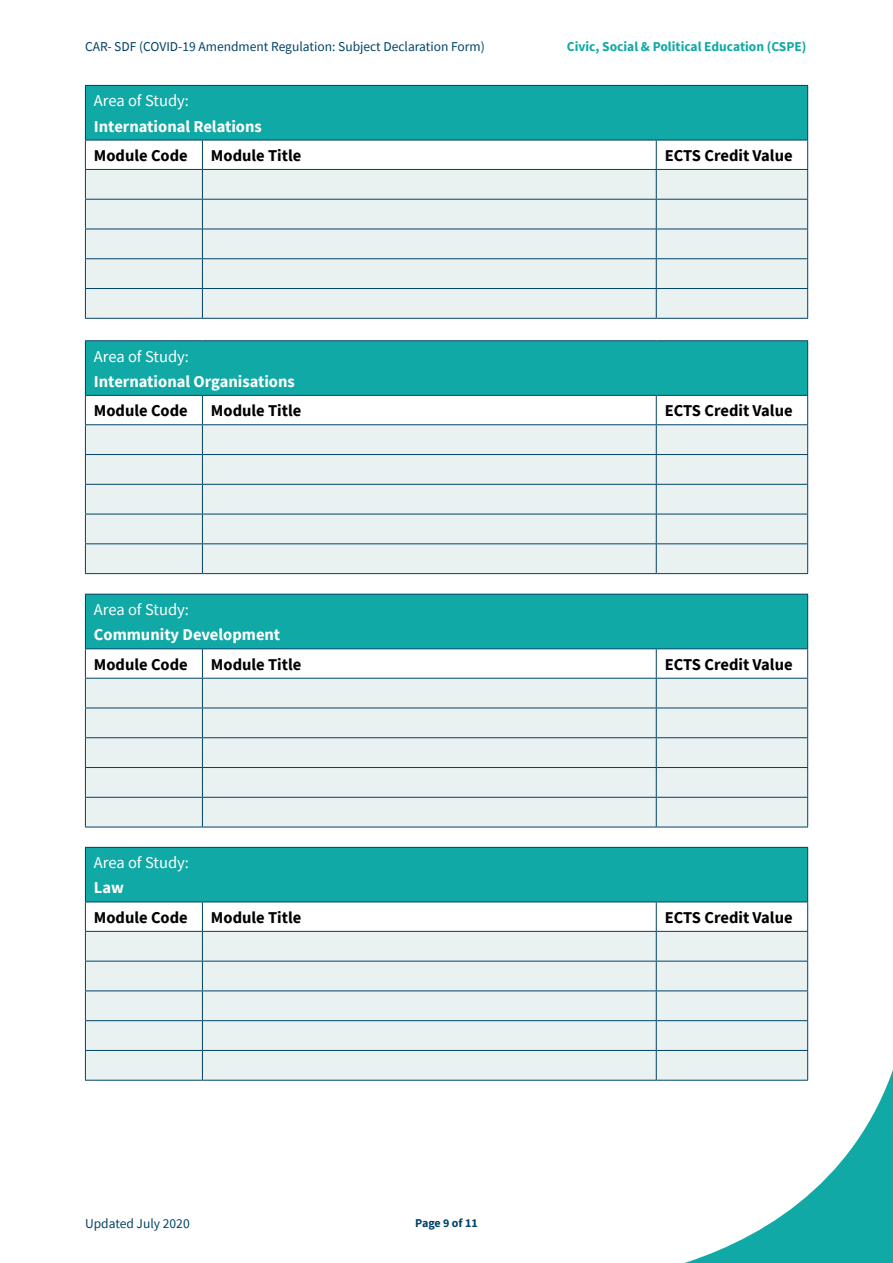
<style>
.page{position:relative;width:893px;height:1263px;background:#fff}
.page>*{position:absolute;margin:0;border:0;box-sizing:border-box;transform-origin:0 0}
.Body_text_2020{font:700 16.5px "Source Sans Pro";color:#000}
.Body_text_2020-2{font:700 16.5px "Source Sans Pro";color:#fff}
.Body_text_2020-3{font:16.5px "Source Sans Pro";color:#fff}
.t1{font:13.5px "Source Sans Pro";color:#004368}
.t2{font:700 13.5px "Source Sans Pro";color:#10a9a5}
.t3{font:700 12px "Source Sans Pro";letter-spacing:-.005em;color:#004368}
</style>
<div class="page">
<svg style="left:684px;top:953px;width:209px;height:310px"></svg>
<div style="left:85px;top:85px;width:723px;height:55px;background:#10a9a5"></div>
<hr style="left:85px;top:85px;width:117px;height:1px;background:#004368">
<hr style="left:85px;top:86px;width:1px;height:54px;background:#004368">
<hr style="left:202px;top:85px;width:454px;height:1px;background:#004368">
<hr style="left:656px;top:85px;width:152px;height:1px;background:#004368">
<hr style="left:807px;top:86px;width:1px;height:54px;background:#004368">
<svg style="left:85px;top:140px;width:723px;height:178px"></svg>
<hr style="left:85px;top:318px;width:117px;height:1px;background:#004368">
<hr style="left:202px;top:318px;width:454px;height:1px;background:#004368">
<hr style="left:656px;top:318px;width:152px;height:1px;background:#004368">
<div style="left:85px;top:341px;width:723px;height:54px;background:#10a9a5"></div>
<hr style="left:85px;top:340px;width:117px;height:1px;background:#004368">
<hr style="left:85px;top:341px;width:1px;height:54px;background:#004368">
<hr style="left:202px;top:340px;width:454px;height:1px;background:#004368">
<hr style="left:656px;top:340px;width:152px;height:1px;background:#004368">
<hr style="left:807px;top:341px;width:1px;height:54px;background:#004368">
<svg style="left:85px;top:395px;width:723px;height:178px"></svg>
<hr style="left:85px;top:573px;width:117px;height:1px;background:#004368">
<hr style="left:202px;top:573px;width:454px;height:1px;background:#004368">
<hr style="left:656px;top:573px;width:152px;height:1px;background:#004368">
<div style="left:85px;top:594px;width:723px;height:55px;background:#10a9a5"></div>
<div style="left:86px;top:679px;width:721px;height:148px;background:#e9f2f1"></div>
<hr style="left:85px;top:594px;width:117px;height:1px;background:#004368">
<hr style="left:85px;top:594px;width:1px;height:54px;background:#004368">
<hr style="left:202px;top:594px;width:454px;height:1px;background:#004368">
<hr style="left:656px;top:594px;width:152px;height:1px;background:#004368">
<hr style="left:807px;top:594px;width:1px;height:54px;background:#004368">
<hr style="left:85px;top:648px;width:117px;height:1px;background:#004368">
<hr style="left:202px;top:648px;width:454px;height:1px;background:#004368">
<hr style="left:656px;top:648px;width:152px;height:1px;background:#004368">
<svg style="left:85px;top:649px;width:723px;height:29px"></svg>
<hr style="left:85px;top:678px;width:117px;height:1px;background:#004368">
<hr style="left:85px;top:678px;width:1px;height:30px;background:#004368">
<hr style="left:202px;top:678px;width:454px;height:1px;background:#004368">
<hr style="left:202px;top:678px;width:1px;height:30px;background:#004368">
<hr style="left:656px;top:678px;width:152px;height:1px;background:#004368">
<hr style="left:656px;top:678px;width:1px;height:30px;background:#004368">
<hr style="left:807px;top:678px;width:1px;height:30px;background:#004368">
<hr style="left:85px;top:708px;width:117px;height:1px;background:#004368">
<hr style="left:202px;top:708px;width:454px;height:1px;background:#004368">
<hr style="left:656px;top:708px;width:152px;height:1px;background:#004368">
<hr style="left:85px;top:737px;width:117px;height:1px;background:#004368">
<hr style="left:202px;top:737px;width:454px;height:1px;background:#004368">
<hr style="left:656px;top:737px;width:152px;height:1px;background:#004368">
<hr style="left:85px;top:767px;width:117px;height:1px;background:#004368">
<hr style="left:202px;top:767px;width:454px;height:1px;background:#004368">
<hr style="left:656px;top:767px;width:152px;height:1px;background:#004368">
<hr style="left:85px;top:797px;width:117px;height:1px;background:#004368">
<svg style="left:85px;top:708px;width:1px;height:119px"></svg>
<hr style="left:202px;top:797px;width:454px;height:1px;background:#004368">
<svg style="left:202px;top:708px;width:1px;height:119px"></svg>
<hr style="left:656px;top:797px;width:152px;height:1px;background:#004368">
<svg style="left:656px;top:708px;width:1px;height:119px"></svg>
<svg style="left:807px;top:708px;width:1px;height:119px"></svg>
<hr style="left:85px;top:827px;width:117px;height:1px;background:#004368">
<hr style="left:202px;top:827px;width:454px;height:1px;background:#004368">
<hr style="left:656px;top:827px;width:152px;height:1px;background:#004368">
<div style="left:85px;top:847px;width:723px;height:55px;background:#10a9a5"></div>
<hr style="left:85px;top:847px;width:117px;height:1px;background:#004368">
<hr style="left:85px;top:848px;width:1px;height:53px;background:#004368">
<hr style="left:202px;top:847px;width:454px;height:1px;background:#004368">
<hr style="left:656px;top:847px;width:152px;height:1px;background:#004368">
<hr style="left:807px;top:848px;width:1px;height:53px;background:#004368">
<hr style="left:85px;top:901px;width:117px;height:1px;background:#004368">
<hr style="left:202px;top:901px;width:454px;height:1px;background:#004368">
<hr style="left:656px;top:901px;width:152px;height:1px;background:#004368">
<svg style="left:85px;top:902px;width:723px;height:178px"></svg>
<hr style="left:85px;top:1080px;width:117px;height:1px;background:#004368">
<hr style="left:202px;top:1080px;width:454px;height:1px;background:#004368">
<hr style="left:656px;top:1080px;width:152px;height:1px;background:#004368">
<p class="t1" style="left:85px;top:37px;width:401px">CAR- SDF (COVID-19 Amendment Regulation: Subject Declaration Form)</p>
<p class="t2" style="left:567px;top:37px;width:241px">Civic, Social &amp; Political Education (CSPE)</p>
<p class="Body_text_2020-3" style="left:94px;top:90px;width:97px">Area of Study:</p>
<p class="Body_text_2020-2" style="left:94px;top:115px;width:169px">International Relations</p>
<p class="Body_text_2020" style="left:94px;top:144px;width:95px">Module Code</p>
<p class="Body_text_2020" style="left:211px;top:144px;width:92px">Module Title</p>
<p class="Body_text_2020" style="left:665px;top:144px;width:129px">ECTS Credit Value</p>
<p class="Body_text_2020-3" style="left:94px;top:346px;width:97px">Area of Study:</p>
<p class="Body_text_2020-2" style="left:94px;top:370px;width:202px">International Organisations</p>
<p class="Body_text_2020" style="left:94px;top:400px;width:95px">Module Code</p>
<p class="Body_text_2020" style="left:211px;top:400px;width:92px">Module Title</p>
<p class="Body_text_2020" style="left:665px;top:400px;width:129px">ECTS Credit Value</p>
<p class="Body_text_2020-3" style="left:94px;top:599px;width:97px">Area of Study:</p>
<p class="Body_text_2020-2" style="left:94px;top:624px;width:188px">Community Development</p>
<p class="Body_text_2020" style="left:94px;top:653px;width:95px">Module Code</p>
<p class="Body_text_2020" style="left:211px;top:653px;width:92px">Module Title</p>
<p class="Body_text_2020" style="left:665px;top:653px;width:129px">ECTS Credit Value</p>
<p class="Body_text_2020-3" style="left:94px;top:852px;width:97px">Area of Study:</p>
<p class="Body_text_2020-2" style="left:94px;top:877px;width:32px">Law</p>
<p class="Body_text_2020" style="left:94px;top:906px;width:95px">Module Code</p>
<p class="Body_text_2020" style="left:211px;top:906px;width:92px">Module Title</p>
<p class="Body_text_2020" style="left:665px;top:906px;width:129px">ECTS Credit Value</p>
<p class="t1" style="left:85px;top:1215px;width:106px">Updated July 2020</p>
<p class="t3" style="left:415px;top:1215px;width:64px">Page 9 of 11</p>
</div>
